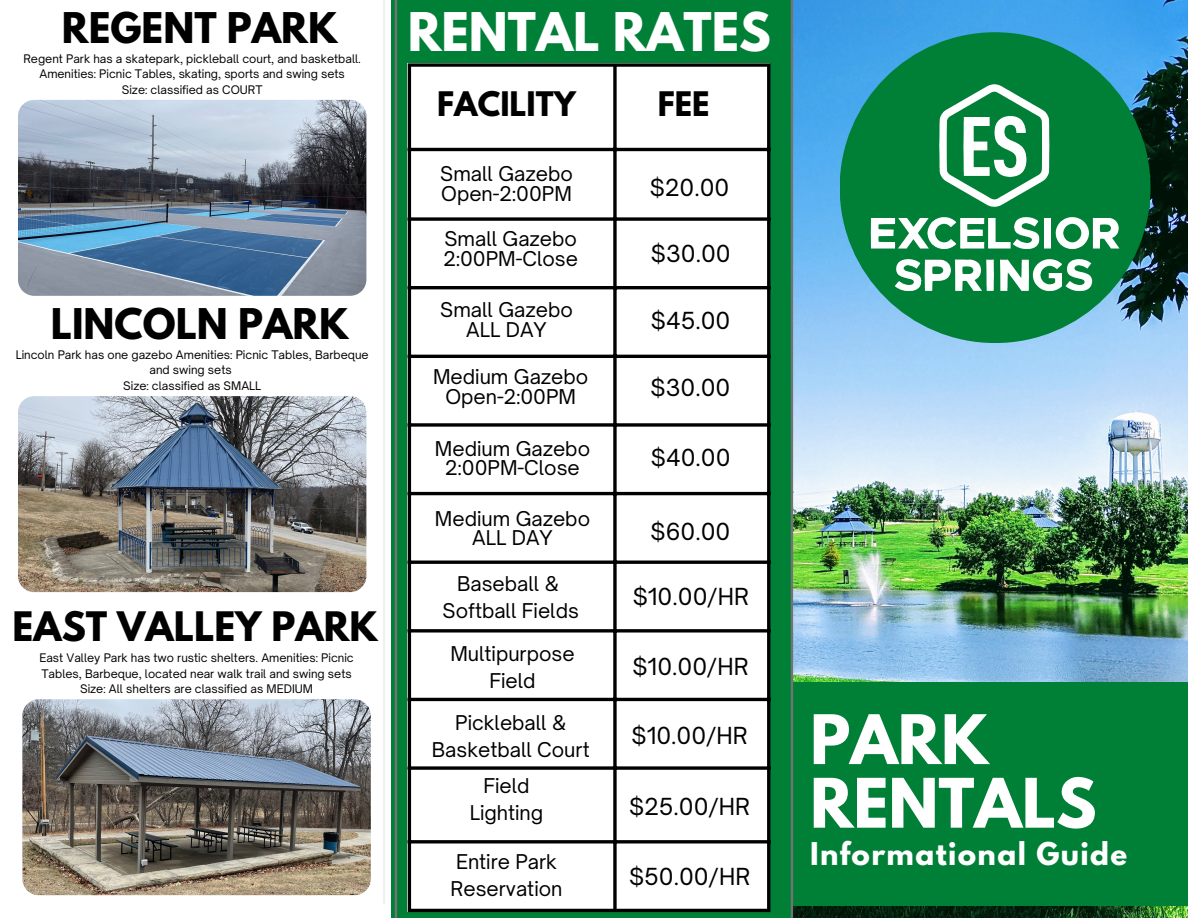
<style>
.page{position:relative;width:1188px;height:918px;background:#008037}
.page>*{position:absolute;margin:0;border:0;box-sizing:border-box;transform-origin:0 0}
.t1{font:700 60.45px "League Spartan";color:#fff}
.t2{font:700 47.25px "League Spartan";color:#fff}
.t3{font:700 37.5px "League Spartan";color:#000}
.t4{font:700 36px "League Spartan";color:#000}
.t5{font:700 30px "League Spartan";color:#000}
.t6{font:700 27.75px "League Spartan";letter-spacing:.05em;color:#fff}
.t7{font:22.5px "Open Sauce One";color:#000}
.t8{font:19.5px/27px "Open Sauce One";color:#000;text-align:center}
.t9{font:11.25px/15.6px "Open Sauce One";color:#000;text-align:center}
</style>
<div class="page">
<img style="left:793px;top:0;width:395px;height:918px">
<div style="left:792px;top:682px;width:396px;height:224px;background:#008037"></div>
<div style="left:840px;top:32px;width:311px;height:311px;background:#008037;border-radius:50%"></div>
<hr style="left:791px;top:0;width:2px;height:918px;background:#737373">
<hr style="left:395px;top:0;width:2px;height:918px;background:#737373">
<img style="left:855px;top:71px;width:281px;height:234px">
<div style="left:0;top:0;width:391px;height:918px;background:#fff"></div>
<hr style="left:383px;top:0;width:2px;height:904px;background:#eff0f2">
<div style="left:407px;top:63px;width:363px;height:849px;background:#fff"></div>
<hr style="left:408px;top:67px;width:3px;height:842px;background:#000">
<svg style="left:613px;top:67px;width:4px;height:842px;fill:#000"></svg>
<hr style="left:767px;top:67px;width:3px;height:842px;background:#000">
<svg style="left:408px;top:63px;width:362px;height:4px"></svg>
<hr style="left:408px;top:148px;width:362px;height:3px;background:#000">
<svg style="left:411px;top:217px;width:356px;height:4px"></svg>
<hr style="left:408px;top:286px;width:362px;height:3px;background:#000">
<hr style="left:408px;top:355px;width:362px;height:3px;background:#000">
<svg style="left:411px;top:423px;width:356px;height:4px"></svg>
<hr style="left:408px;top:492px;width:362px;height:3px;background:#000">
<hr style="left:408px;top:561px;width:362px;height:3px;background:#000">
<svg style="left:411px;top:629px;width:356px;height:4px"></svg>
<hr style="left:408px;top:698px;width:362px;height:3px;background:#000">
<svg style="left:411px;top:766px;width:356px;height:4px"></svg>
<hr style="left:408px;top:840px;width:362px;height:3px;background:#000">
<hr style="left:408px;top:909px;width:362px;height:3px;background:#000">
<img style="left:18px;top:100px;width:348px;height:196px;border-radius:16px">
<img style="left:18px;top:396px;width:348px;height:196px;border-radius:16px">
<img style="left:22px;top:699px;width:349px;height:196px;border-radius:16px">
<p class="t3" style="left:62px;top:9px;width:277px">REGENT PARK</p>
<p class="t9" style="left:23px;top:51px;width:339px">Regent Park has a skatepark, pickleball court, and basketball.</p>
<p class="t9" style="left:40px;top:66px;width:307px">Amenities: Picnic Tables, skating, sports and swing sets</p>
<p class="t9" style="left:122px;top:82px;width:142px">Size: classified as COURT</p>
<p class="t3" style="left:51px;top:305px;width:299px">LINCOLN PARK</p>
<p class="t9" style="left:16px;top:347px;width:354px">Lincoln Park has one gazebo Amenities: Picnic Tables, Barbeque and swing sets</p>
<p class="t9" style="left:123px;top:378px;width:140px">Size: classified as SMALL</p>
<p class="t4" style="left:13px;top:609px;width:367px">EAST VALLEY PARK</p>
<p class="t9" style="left:39px;top:650px;width:316px;text-align:left">East Valley Park has two rustic shelters. Amenities: Picnic<br>Tables, Barbeque, located near walk trail and swing sets</p>
<p class="t9" style="left:80px;top:681px;width:235px">Size: All shelters are classified as MEDIUM</p>
<p class="t2" style="left:408px;top:8px;width:365px">RENTAL RATES</p>
<p class="t5" style="left:437px;top:89px;width:140px">FACILITY</p>
<p class="t5" style="left:658px;top:89px;width:53px">FEE</p>
<p class="t8" style="left:440px;top:161px;width:134px">Small Gazebo</p>
<p class="t8" style="left:441px;top:180px;width:132px">Open-2:00PM</p>
<p class="t8" style="left:444px;top:225px;width:134px">Small Gazebo</p>
<p class="t8" style="left:443px;top:245px;width:136px">2:00PM-Close</p>
<p class="t8" style="left:440px;top:297px;width:134px">Small Gazebo</p>
<p class="t8" style="left:466px;top:316px;width:82px">ALL DAY</p>
<p class="t8" style="left:433px;top:364px;width:157px">Medium Gazebo</p>
<p class="t8" style="left:445px;top:383px;width:132px">Open-2:00PM</p>
<p class="t8" style="left:435px;top:435px;width:157px">Medium Gazebo</p>
<p class="t8" style="left:445px;top:454px;width:136px">2:00PM-Close</p>
<p class="t8" style="left:435px;top:505px;width:157px">Medium Gazebo</p>
<p class="t8" style="left:472px;top:524px;width:82px">ALL DAY</p>
<p class="t8" style="left:457px;top:570px;width:103px">Baseball &amp;</p>
<p class="t8" style="left:443px;top:597px;width:138px">Softball Fields</p>
<p class="t8" style="left:450px;top:640px;width:126px">Multipurpose</p>
<p class="t8" style="left:489px;top:667px;width:48px">Field</p>
<p class="t8" style="left:432px;top:709px;width:159px">Pickleball &amp;<br>Basketball Court</p>
<p class="t8" style="left:483px;top:772px;width:48px">Field</p>
<p class="t8" style="left:470px;top:799px;width:75px">Lighting</p>
<p class="t8" style="left:456px;top:848px;width:103px">Entire Park</p>
<p class="t8" style="left:451px;top:875px;width:113px">Reservation</p>
<p class="t7" style="left:650px;top:173px;width:81px">$20.00</p>
<p class="t7" style="left:651px;top:240px;width:81px">$30.00</p>
<p class="t7" style="left:651px;top:306px;width:81px">$45.00</p>
<p class="t7" style="left:651px;top:373px;width:81px">$30.00</p>
<p class="t7" style="left:651px;top:443px;width:81px">$40.00</p>
<p class="t7" style="left:651px;top:517px;width:81px">$60.00</p>
<p class="t7" style="left:633px;top:582px;width:118px">$10.00/HR</p>
<p class="t7" style="left:632px;top:652px;width:118px">$10.00/HR</p>
<p class="t7" style="left:632px;top:722px;width:118px">$10.00/HR</p>
<p class="t7" style="left:629px;top:792px;width:122px">$25.00/HR</p>
<p class="t7" style="left:629px;top:862px;width:123px">$50.00/HR</p>
<p class="t1" style="left:810px;top:710px;width:180px">PARK</p>
<p class="t1" style="left:810px;top:773px;width:288px">RENTALS</p>
<p class="t6" style="left:810px;top:840px;width:319px">Informational Guide</p>
</div>
